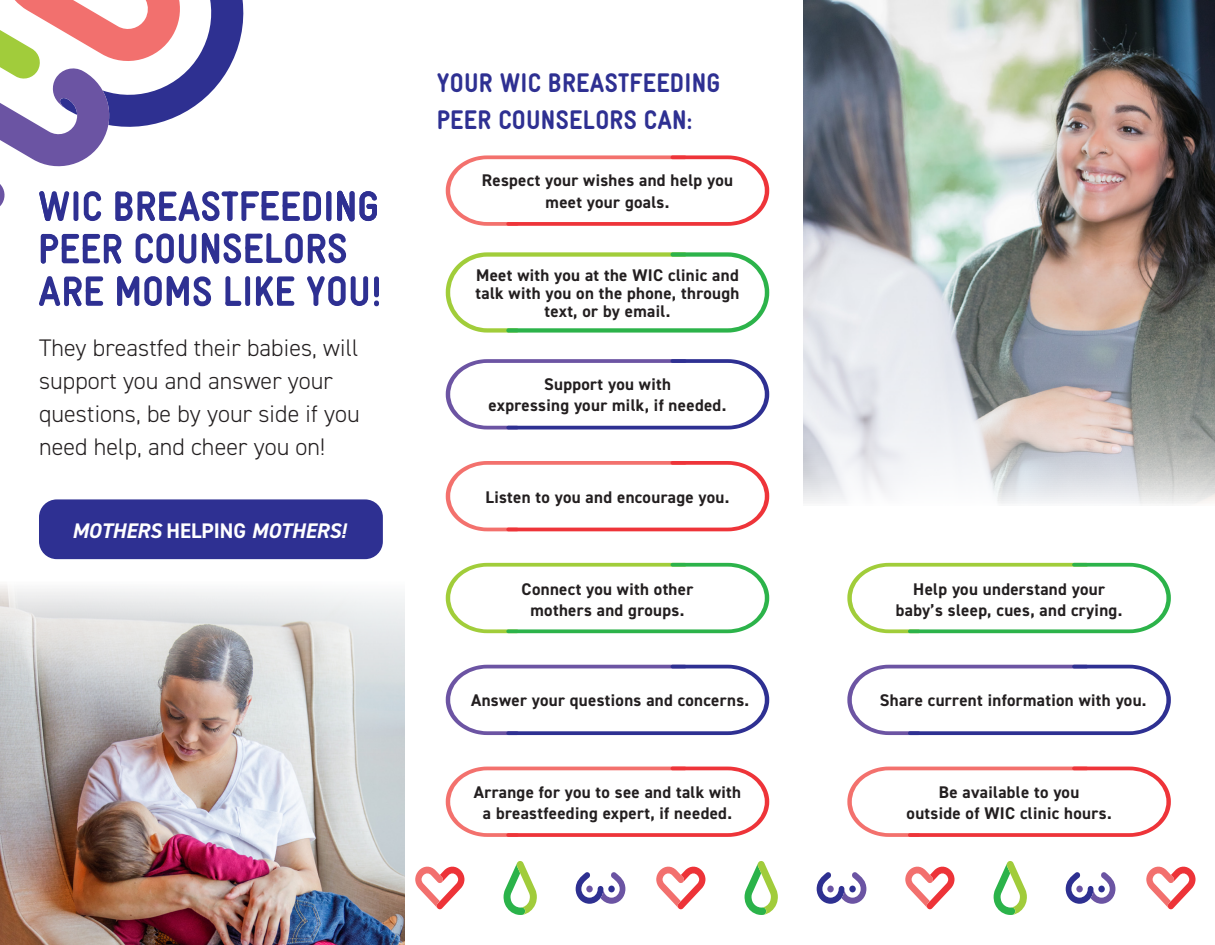
<style>
.page{position:relative;width:1215px;height:945px;background:#fff}
.page>*{position:absolute;margin:0;border:0;box-sizing:border-box;transform-origin:0 0}
.t1{font:900 27px/37.2px "Gravur Condensed";letter-spacing:.01em;color:#2e3092}
.t2{font:300 24px/33px "DIN2014";letter-spacing:.005em;color:#231f20}
.Body{font:italic 700 21.15px "DIN2014";color:#fff}
.Body-2{font:700 16.95px/21.5px "DIN2014";letter-spacing:.02em;color:#231f20;text-align:center}
.s1{font-style:normal}
</style>
<div class="page">
<div style="left:39px;top:499px;width:344px;height:60px;background:#2e3092;border-radius:18px"></div>
<div style="left:326px;top:191px;width:5px;height:30px;background:#2e3092;border-radius:2px"></div>
<svg style="left:337px;top:190px;width:40px;height:32px"></svg>
<svg style="left:0;top:0;width:321px;height:221px"></svg>
<div style="left:304px;top:191px;width:5px;height:30px;background:#2e3092;border-radius:2px"></div>
<svg style="left:136px;top:233px;width:60px;height:31px"></svg>
<svg style="left:202px;top:233px;width:144px;height:31px"></svg>
<svg style="left:41px;top:234px;width:80px;height:30px"></svg>
<svg style="left:307px;top:276px;width:61px;height:30px"></svg>
<div style="left:245px;top:276px;width:5px;height:30px;background:#2e3092;border-radius:2px"></div>
<svg style="left:225px;top:276px;width:16px;height:30px"></svg>
<div style="left:225px;top:301px;width:16px;height:5px;background:#2e3092;border-radius:2px"></div>
<svg style="left:117px;top:276px;width:94px;height:30px"></svg>
<div style="left:167px;top:276px;width:5px;height:30px;background:#2e3092;border-radius:2px"></div>
<svg style="left:256px;top:276px;width:38px;height:30px"></svg>
<svg style="left:39px;top:276px;width:64px;height:30px"></svg>
<svg style="left:374px;top:276px;width:5px;height:30px"></svg>
<img style="left:803px;top:0;width:412px;height:504px">
<img style="left:0;top:585px;width:405px;height:360px">
<svg style="left:415px;top:866px;width:49px;height:43px"></svg>
<svg style="left:504px;top:861px;width:33px;height:54px"></svg>
<svg style="left:656px;top:866px;width:50px;height:43px"></svg>
<svg style="left:745px;top:861px;width:33px;height:54px"></svg>
<svg style="left:576px;top:872px;width:49px;height:32px"></svg>
<svg style="left:817px;top:872px;width:49px;height:32px"></svg>
<svg style="left:905px;top:866px;width:50px;height:43px"></svg>
<svg style="left:994px;top:861px;width:33px;height:54px"></svg>
<svg style="left:1146px;top:866px;width:50px;height:43px"></svg>
<svg style="left:1066px;top:872px;width:49px;height:32px"></svg>
<svg style="left:446px;top:155px;width:323px;height:71px"></svg>
<svg style="left:446px;top:461px;width:323px;height:70px"></svg>
<svg style="left:446px;top:767px;width:323px;height:70px"></svg>
<svg style="left:847px;top:767px;width:324px;height:70px"></svg>
<svg style="left:446px;top:252px;width:323px;height:81px"></svg>
<svg style="left:446px;top:563px;width:323px;height:70px"></svg>
<svg style="left:847px;top:563px;width:324px;height:70px"></svg>
<svg style="left:446px;top:359px;width:323px;height:70px"></svg>
<svg style="left:446px;top:665px;width:323px;height:70px"></svg>
<svg style="left:847px;top:665px;width:324px;height:70px"></svg>
<p class="t2" style="left:39px;top:332px;width:322px">They breastfed their babies, will support you and answer your questions, be by your side if you need help, and cheer you on!</p>
<p class="Body" style="left:72px;top:516px;width:275px">MOTHERS <span class="s1">HELPING</span> MOTHERS!</p>
<p class="t1" style="left:437px;top:64px;width:285px">YOUR WIC BREASTFEEDING<br>PEER COUNSELORS CAN:</p>
<p class="Body-2" style="left:482px;top:170px;width:253px">Respect your wishes and help you</p>
<p class="Body-2" style="left:546px;top:191px;width:125px">meet your goals.</p>
<p class="Body-2" style="left:476px;top:266px;width:265px;line-height:18px">Meet with you at the WIC clinic and talk with you on the phone, through text, or by email.</p>
<p class="Body-2" style="left:489px;top:373px;width:239px">Support you with<br>expressing your milk, if needed.</p>
<p class="Body-2" style="left:486px;top:486px;width:245px">Listen to you and encourage you.</p>
<p class="Body-2" style="left:522px;top:578px;width:173px">Connect you with other</p>
<p class="Body-2" style="left:531px;top:599px;width:155px">mothers and groups.</p>
<p class="Body-2" style="left:913px;top:578px;width:193px">Help you understand your</p>
<p class="Body-2" style="left:896px;top:599px;width:228px">baby’s sleep, cues, and crying.</p>
<p class="Body-2" style="left:471px;top:690px;width:280px">Answer your questions and concerns.</p>
<p class="Body-2" style="left:880px;top:690px;width:268px">Share current information with you.</p>
<p class="Body-2" style="left:474px;top:781px;width:269px">Arrange for you to see and talk with a breastfeeding expert, if needed.</p>
<p class="Body-2" style="left:939px;top:781px;width:142px">Be available to you</p>
<p class="Body-2" style="left:907px;top:802px;width:207px">outside of WIC clinic hours.</p>
</div>
